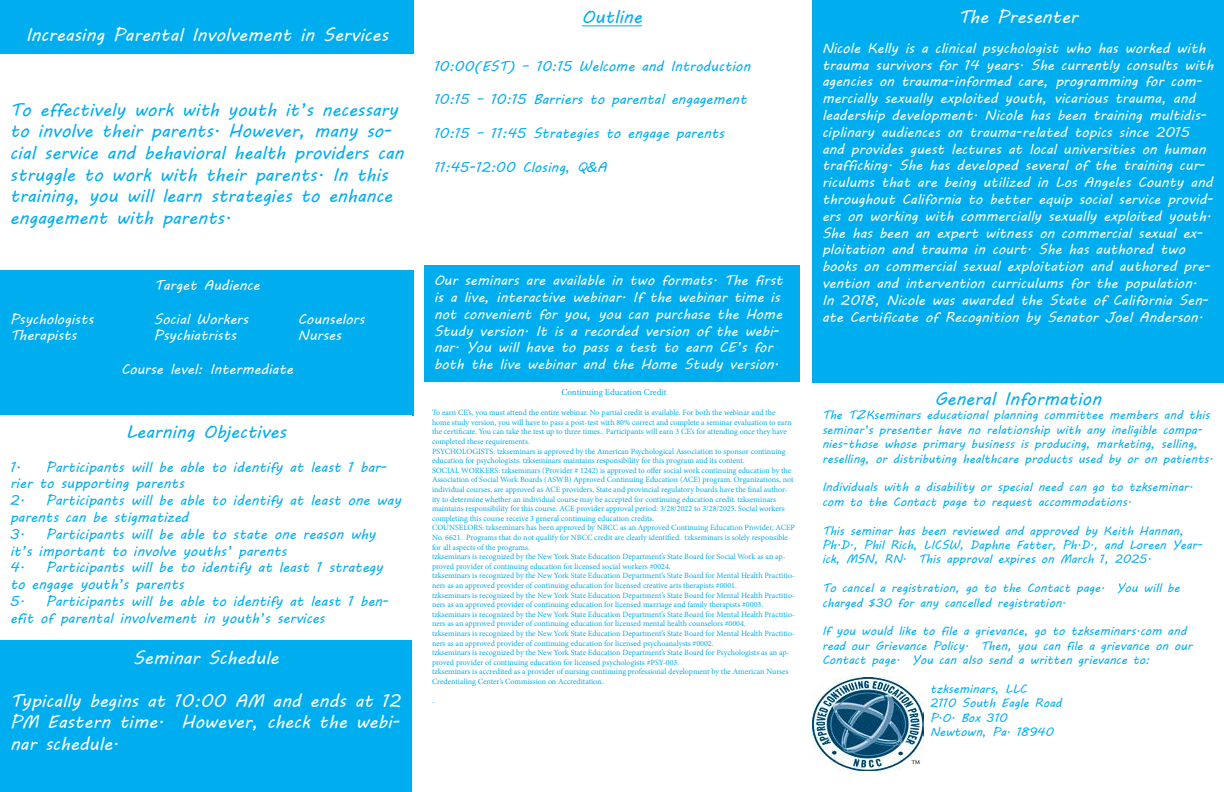
<style>
.page{position:relative;width:1224px;height:792px;background:#fff}
.page>*{position:absolute;margin:0;border:0;box-sizing:border-box;transform-origin:0 0}
.t1{font:18px/21.6px "MV Boli";color:#00aeef}
.t2{font:18px/21.6px "MV Boli";color:#fff;text-align:justify}
.t3{font:14px/16.8px "MV Boli";color:#fff}
.t4{font:14px/16.8px "MV Boli";color:#00aeef}
.t5{font:12px/14.4px "MV Boli";color:#00aeef}
.t6{font:9px "Minion Pro";color:#00aeef}
.t7{font:8px/9.6px "Minion Pro";color:#00aeef}
</style>
<div class="page">
<div style="left:0;top:0;width:414px;height:54px;background:#00aeef"></div>
<div style="left:0;top:270px;width:414px;height:145px;background:#00aeef"></div>
<div style="left:0;top:641px;width:412px;height:151px;background:#00aeef"></div>
<hr style="left:582px;top:25px;width:60px;height:1px;background:#00aeef">
<div style="left:812px;top:0;width:412px;height:382px;background:#00aeef"></div>
<div style="left:424px;top:265px;width:376px;height:117px;background:#00aeef"></div>
<img style="left:812px;top:677px;width:112px;height:94px">
<h1 class="t2" style="left:26px;top:24px;width:364px">Increasing Parental Involvement in Services</h1>
<p class="t1" style="left:10px;top:98px;width:395px">To effectively work with youth it’s necessary to involve their parents. However, many so&shy;cial service and behavioral health providers can struggle to work with their parents. In this training, you will learn strategies to enhance engagement with parents.</p>
<h2 class="t3" style="left:154px;top:277px;width:107px">Target Audience</h2>
<h2 class="t3" style="left:10px;top:310px;width:85px">Psychologists</h2>
<h2 class="t3" style="left:154px;top:310px;width:96px">Social Workers</h2>
<h2 class="t3" style="left:298px;top:310px;width:68px">Counselors</h2>
<h2 class="t3" style="left:10px;top:327px;width:68px">Therapists</h2>
<h2 class="t3" style="left:154px;top:327px;width:84px">Psychiatrists</h2>
<h2 class="t3" style="left:298px;top:327px;width:45px">Nurses</h2>
<h2 class="t3" style="left:121px;top:361px;width:173px">Course level: Intermediate</h2>
<h1 class="t1" style="left:126px;top:421px;width:162px">Learning Objectives</h1>
<h2 class="t4" style="left:10px;top:458px;width:378px">1. Participants will be able to identify at least 1 bar&shy;rier to supporting parents</h2>
<h2 class="t4" style="left:10px;top:492px;width:393px">2. Participants will be able to identify at least one way parents can be stigmatized</h2>
<h2 class="t4" style="left:10px;top:525px;width:367px">3. Participants will be able to state one reason why it’s important to involve youths’ parents</h2>
<h2 class="t4" style="left:10px;top:559px;width:374px">4. Participants will be to identify at least 1 strategy to engage youth’s parents</h2>
<h2 class="t4" style="left:10px;top:593px;width:380px">5. Participants will be able to identify at least 1 ben&shy;efit of parental involvement in youth’s services</h2>
<h1 class="t2" style="left:133px;top:646px;width:147px">Seminar Schedule</h1>
<h1 class="t2" style="left:10px;top:690px;width:393px">Typically begins at 10:00 AM and ends at 12<br>PM Eastern time. However, check the webi&shy;nar schedule.</h1>
<h1 class="t1" style="left:582px;top:6px;width:62px">Outline</h1>
<h2 class="t4" style="left:434px;top:57px;width:318px">10:00(EST) – 10:15 Welcome and Introduction</h2>
<h2 class="t4" style="left:434px;top:91px;width:314px">10:15 – 10:15 Barriers to parental engagement</h2>
<h2 class="t4" style="left:434px;top:125px;width:292px">10:15 – 11:45 Strategies to engage parents</h2>
<h2 class="t4" style="left:434px;top:158px;width:174px">11:45-12:00 Closing, Q&amp;A</h2>
<p class="t3" style="left:434px;top:272px;width:350px">Our seminars are available in two formats. The first is a live, interactive webinar. If the webinar time is not convenient for you, you can purchase the Home Study version. It is a recorded version of the webi&shy;nar. You will have to pass a test to earn CE’s for both the live webinar and the Home Study version.</p>
<p class="t6" style="left:561px;top:386px;width:107px">Continuing Education Credit</p>
<p class="t7" style="left:432px;top:408px;width:365px">To earn CE’s, you must attend the entire webinar. No partial credit is available. For both the webinar and the home study version, you will have to pass a post-test with 80% correct and complete a seminar evaluation to earn the certificate. You can take the test up to three times.. Participants will earn 3 CE’s for attending once they have completed these requirements.<br>PSYCHOLOGISTS: tzkseminars is approved by the American Psychological Association to sponsor continuing education for psychologists. tzkseminars maintains responsibility for this program and its content.<br>SOCIAL WORKERS: tzkseminars (Provider # 1242) is approved to offer social work continuing education by the Association of Social Work Boards (ASWB) Approved Continuing Education (ACE) program. Organizations, not individual courses, are approved as ACE providers. State and provincial regulatory boards have the final author&shy;ity to determine whether an individual course may be accepted for continuing education credit. tzkseminars maintains responsibility for this course. ACE provider approval period: 3/28/2022 to 3/28/2025. Social workers completing this course receive 3 general continuing education credits.<br>COUNSELORS: tzkseminars has been approved by NBCC as an Approved Continuing Education Provider, ACEP No. 6621. Programs that do not qualify for NBCC credit are clearly identified. tzkseminars is solely responsible for all aspects of the programs.<br>tzkseminars is recognized by the New York State Education Department’s State Board for Social Work as an ap&shy;proved provider of continuing education for licensed social workers #0024.<br>tzkseminars is recognized by the New York State Education Department’s State Board for Mental Health Practitio&shy;ners as an approved provider of continuing education for licensed creative arts therapists #0001.<br>tzkseminars is recognized by the New York State Education Department’s State Board for Mental Health Practitio&shy;ners as an approved provider of continuing education for licensed marriage and family therapists #0003. tzkseminars is recognized by the New York State Education Department’s State Board for Mental Health Practitio&shy;ners as an approved provider of continuing education for licensed mental health counselors #0004.<br>tzkseminars is recognized by the New York State Education Department’s State Board for Mental Health Practitio&shy;ners as an approved provider of continuing education for licensed psychoanalysts #0002.<br>tzkseminars is recognized by the New York State Education Department’s State Board for Psychologists as an ap&shy;proved provider of continuing education for licensed psychologists #PSY-003.<br>tzkseminars is accredited as a provider of nursing continuing professional development by the American Nurses Credentialing Center’s Commission on Accreditation.</p>
<p class="t7" style="left:432px;top:696px;width:3px">.</p>
<h1 class="t2" style="left:958px;top:6px;width:121px">The Presenter</h1>
<p class="t3" style="left:822px;top:39px;width:393px">Nicole Kelly is a clinical psychologist who has worked with trauma survivors for 14 years. She currently consults with agencies on trauma-informed care, programming for com&shy;mercially sexually exploited youth, vicarious trauma, and leadership development. Nicole has been training multidis&shy;ciplinary audiences on trauma-related topics since 2015 and provides guest lectures at local universities on human trafficking. She has developed several of the training cur&shy;riculums that are being utilized in Los Angeles County and throughout California to better equip social service provid&shy;ers on working with commercially sexually exploited youth.<br>She has been an expert witness on commercial sexual ex&shy;ploitation and trauma in court. She has authored two books on commercial sexual exploitation and authored pre&shy;vention and intervention curriculums for the population.<br>In 2018, Nicole was awarded the State of California Sen&shy;ate Certificate of Recognition by Senator Joel Anderson.</p>
<h1 class="t1" style="left:935px;top:388px;width:168px">General Information</h1>
<p class="t5" style="left:822px;top:408px;width:393px">The TZKseminars educational planning committee members and this seminar’s presenter have no relationship with any ineligible compa&shy;nies-those whose primary business is producing, marketing, selling, reselling, or distributing healthcare products used by or on patients.</p>
<h3 class="t5" style="left:822px;top:480px;width:373px">Individuals with a disability or special need can go to tzkseminar. com to the Contact page to request accommodations.</h3>
<h3 class="t5" style="left:822px;top:523px;width:382px">This seminar has been reviewed and approved by Keith Hannan,<br>Ph.D., Phil Rich, LICSW, Daphne Fatter, Ph.D., and Loreen Year&shy;ick, MSN, RN. This approval expires on March 1, 2025.</h3>
<h3 class="t5" style="left:822px;top:581px;width:359px">To cancel a registration, go to the Contact page. You will be charged $30 for any cancelled registration.</h3>
<h3 class="t5" style="left:822px;top:624px;width:372px">If you would like to file a grievance, go to tzkseminars.com and read our Grievance Policy. Then, you can file a grievance on our<br>Contact page. You can also send a written grievance to:</h3>
<h3 class="t5" style="left:930px;top:681px;width:133px">tzkseminars, LLC<br>2110 South Eagle Road<br>P.O. Box 310<br>Newtown, Pa. 18940</h3>
</div>
